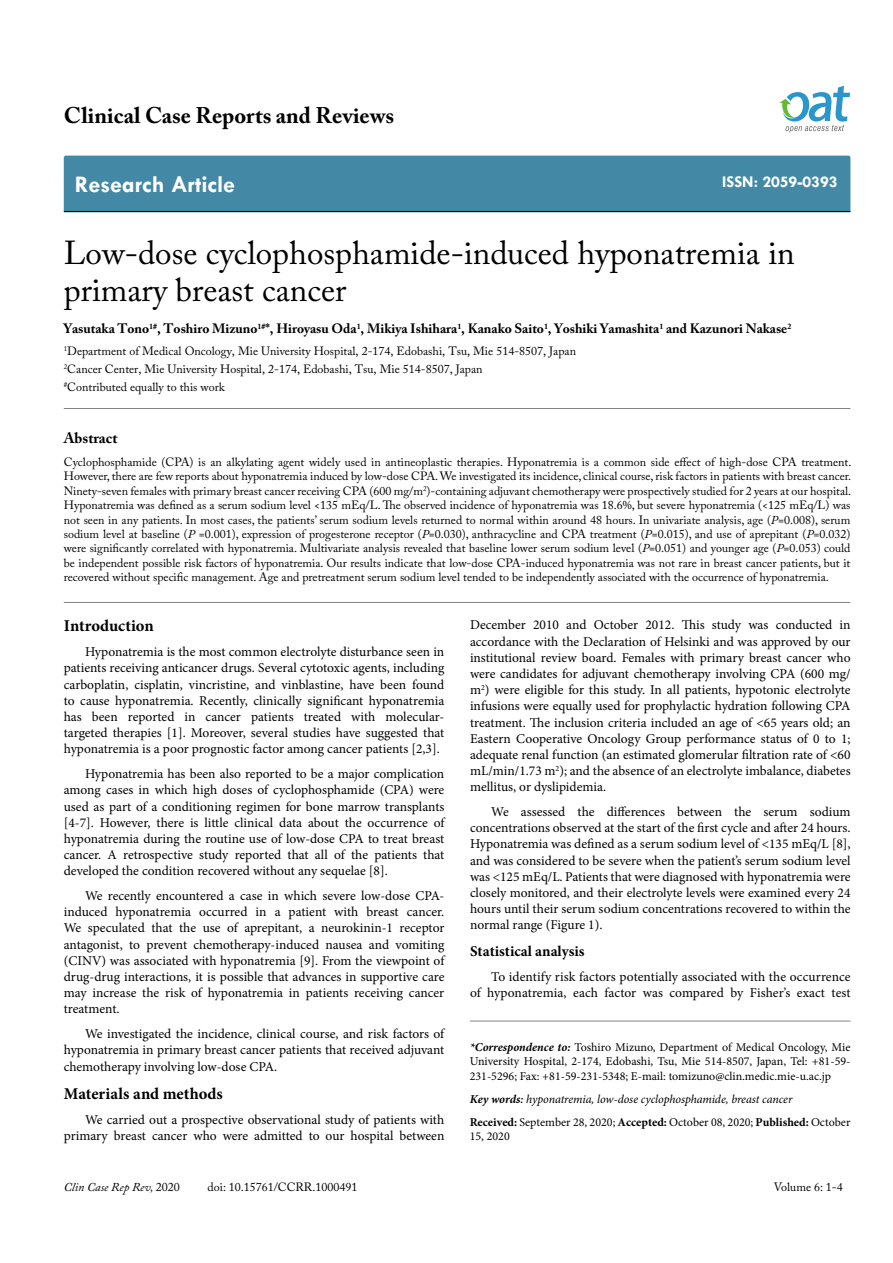
<style>
.page{position:relative;width:893px;height:1263px;background:#fff}
.page>*{position:absolute;margin:0;border:0;box-sizing:border-box;transform-origin:0 0}
.t1{font:33px/37.5px "Adobe Caslon Pro";color:#000}
.t2{font:700 24px "Tw Cen";color:#fff}
.t3{font:700 22.5px "Adobe Caslon Pro";color:#000}
.t4{font:700 16.5px "Minion Pro";color:#000}
.t5{font:700 16.5px "Tw Cen";color:#fff}
.t6{font:700 15px "Minion Pro";color:#000}
.t7{font:700 15px "Adobe Caslon Pro";color:#000}
.t8{font:13.5px/16.2px "Minion Pro";color:#000;text-align:justify}
.t9{font:700 13.5px "Adobe Caslon Pro";color:#000}
.t10{font:12px/14.4px "Adobe Caslon Pro";color:#000}
.t11{font:12px/14.4px "Minion Pro";color:#000;text-align:justify}
.t12{font:italic 12px/23px "Minion Pro";letter-spacing:-.005em;color:#000}
.t13{font:italic 12px "Adobe Caslon Pro";color:#000}
.s1{font-style:italic}
.s2{font-weight:700;font-style:italic}
.s3{font-weight:700}
.s4{font-weight:600}
.s5{font-weight:700;font-style:normal}
.s6{font-style:normal}
</style>
<div class="page">
<div style="left:64px;top:156px;width:786px;height:55px;background:#4389a5"></div>
<hr style="left:64px;top:211px;width:786px;height:1px;background:#000">
<svg style="left:779px;top:86px;width:71px;height:47px"></svg>
<hr style="left:470px;top:1021px;width:380px;height:1px;background:#808285">
<hr style="left:64px;top:408px;width:786px;height:1px;background:#808285">
<hr style="left:64px;top:602px;width:786px;height:1px;background:#808285">
<h3 class="t3" style="left:64px;top:102px;width:332px">Clinical Case Reports and Reviews</h3>
<h2 class="t2" style="left:75px;top:170px;width:162px">Research Article</h2>
<p class="t5" style="left:722px;top:172px;width:117px">ISSN: 2059-0393</p>
<h1 class="t1" style="left:64px;top:234px;width:732px">Low-dose cyclophosphamide-induced hyponatremia in primary breast cancer</h1>
<p class="t9" style="left:64px;top:321px;width:729px">Yasutaka Tono<sup>1#</sup>, Toshiro Mizuno<sup>1#</sup>*, Hiroyasu Oda<sup>1</sup>, Mikiya Ishihara<sup>1</sup>, Kanako Saito<sup>1</sup>, Yoshiki Yamashita<sup>1</sup> and Kazunori Nakase<sup>2</sup></p>
<p class="t10" style="left:64px;top:342px;width:514px;line-height:18px"><sup>1</sup>Department of Medical Oncology, Mie University Hospital, 2-174, Edobashi, Tsu, Mie 514-8507, Japan<br><sup>2</sup>Cancer Center, Mie University Hospital, 2-174, Edobashi, Tsu, Mie 514-8507, Japan<br><sup>#</sup>Contributed equally to this work</p>
<p class="t7" style="left:64px;top:429px;width:55px">Abstract</p>
<p class="t10" style="left:64px;top:455px;width:789px;text-align:justify">Cyclophosphamide (CPA) is an alkylating agent widely used in antineoplastic therapies. Hyponatremia is a common side effect of high-dose CPA treatment.<br>However, there are few reports about hyponatremia induced by low-dose CPA. We investigated its incidence, clinical course, risk factors in patients with breast cancer.<br>Ninety-seven females with primary breast cancer receiving CPA (600 mg/m<sup>2</sup>)-containing adjuvant chemotherapy were prospectively studied for 2 years at our hospital.<br>Hyponatremia was defined as a serum sodium level &lt;135 mEq/L. The observed incidence of hyponatremia was 18.6%, but severe hyponatremia (&lt;125 mEq/L) was not seen in any patients. In most cases, the patients’ serum sodium levels returned to normal within around 48 hours. In univariate analysis, age (<span class="s1">P</span>=0.008), serum sodium level at baseline (<span class="s1">P</span> =0.001), expression of progesterone receptor (<span class="s1">P</span>=0.030), anthracycline and CPA treatment (<span class="s1">P</span>=0.015), and use of aprepitant (<span class="s1">P</span>=0.032) were significantly correlated with hyponatremia. Multivariate analysis revealed that baseline lower serum sodium level (<span class="s1">P</span>=0.051) and younger age (<span class="s1">P</span>=0.053) could be independent possible risk factors of hyponatremia. Our results indicate that low-dose CPA-induced hyponatremia was not rare in breast cancer patients, but it recovered without specific management. Age and pretreatment serum sodium level tended to be independently associated with the occurrence of hyponatremia.</p>
<p class="t8" style="left:470px;top:617px;width:382px">December 2010 and October 2012. This study was conducted in accordance with the Declaration of Helsinki and was approved by our institutional review board. Females with primary breast cancer who were candidates for adjuvant chemotherapy involving CPA (600 mg/ m<sup>2</sup>) were eligible for this study. In all patients, hypotonic electrolyte infusions were equally used for prophylactic hydration following CPA treatment. The inclusion criteria included an age of &lt;65 years old; an Eastern Cooperative Oncology Group performance status of 0 to 1; adequate renal function (an estimated glomerular filtration rate of &lt;60 mL/min/1.73 m<sup>2</sup>); and the absence of an electrolyte imbalance, diabetes mellitus, or dyslipidemia.</p>
<p class="t8" style="left:470px;top:804px;width:382px;text-indent:21px">We assessed the differences between the serum sodium concentrations observed at the start of the first cycle and after 24 hours.<br>Hyponatremia was defined as a serum sodium level of &lt;135 mEq/L [8], and was considered to be severe when the patient’s serum sodium level was &lt;125 mEq/L. Patients that were diagnosed with hyponatremia were closely monitored, and their electrolyte levels were examined every 24 hours until their serum sodium concentrations recovered to within the normal range (Figure 1).</p>
<p class="t6" style="left:470px;top:940px;width:116px">Statistical analysis</p>
<p class="t8" style="left:470px;top:968px;width:382px;text-align:right">To identify risk factors potentially associated with the occurrence<br>of hyponatremia, each factor was compared by Fisher’s exact test</p>
<p class="t4" style="left:64px;top:615px;width:91px">Introduction</p>
<p class="t8" style="left:64px;top:644px;width:382px;text-indent:21px">Hyponatremia is the most common electrolyte disturbance seen in patients receiving anticancer drugs. Several cytotoxic agents, including carboplatin, cisplatin, vincristine, and vinblastine, have been found to cause hyponatremia. Recently, clinically significant hyponatremia has been reported in cancer patients treated with molecular&shy;targeted therapies [1]. Moreover, several studies have suggested that hyponatremia is a poor prognostic factor among cancer patients [2,3].</p>
<p class="t8" style="left:64px;top:766px;width:382px;text-indent:21px">Hyponatremia has been also reported to be a major complication among cases in which high doses of cyclophosphamide (CPA) were used as part of a conditioning regimen for bone marrow transplants [4-7]. However, there is little clinical data about the occurrence of hyponatremia during the routine use of low-dose CPA to treat breast cancer. A retrospective study reported that all of the patients that developed the condition recovered without any sequelae [8].</p>
<p class="t8" style="left:64px;top:888px;width:382px;text-indent:21px">We recently encountered a case in which severe low-dose CPA&shy;induced hyponatremia occurred in a patient with breast cancer.<br>We speculated that the use of aprepitant, a neurokinin-1 receptor antagonist, to prevent chemotherapy-induced nausea and vomiting (CINV) was associated with hyponatremia [9]. From the viewpoint of drug-drug interactions, it is possible that advances in supportive care may increase the risk of hyponatremia in patients receiving cancer treatment.</p>
<p class="t8" style="left:64px;top:1026px;width:382px;text-indent:21px">We investigated the incidence, clinical course, and risk factors of hyponatremia in primary breast cancer patients that received adjuvant chemotherapy involving low-dose CPA.</p>
<p class="t4" style="left:64px;top:1082px;width:161px">Materials and methods</p>
<p class="t8" style="left:64px;top:1111px;width:382px;text-align:right">We carried out a prospective observational study of patients with primary breast cancer who were admitted to our hospital between</p>
<p class="t11" style="left:470px;top:1040px;width:382px"><span class="s2">*Correspondence to:</span> Toshiro Mizuno, Department of Medical Oncology, Mie University Hospital, 2-174, Edobashi, Tsu, Mie 514-8507, Japan, Tel: +81-59- 231-5296; Fax: +81-59-231-5348; E-mail: tomizuno@clin.medic.mie-u.ac.jp</p>
<p class="t12" style="left:470px;top:1087px;width:382px"><span class="s3">Key words</span><span class="s4">:</span> hyponatremia, low-dose cyclophosphamide, breast cancer<br><span class="s5">Received:</span> <span class="s6">September 28, 2020;</span> <span class="s5">Accepted:</span> <span class="s6">October 08, 2020;</span> <span class="s5">Published:</span> <span class="s6">October</span></p>
<p class="t11" style="left:470px;top:1129px;width:42px">15, 2020</p>
<p class="t13" style="left:64px;top:1180px;width:118px">Clin Case Rep Rev, <span class="s6">2020</span></p>
<p class="t10" style="left:208px;top:1180px;width:151px">doi: 10.15761/CCRR.1000491</p>
<p class="t10" style="left:774px;top:1180px;width:71px">Volume 6: 1-4</p>
</div>
